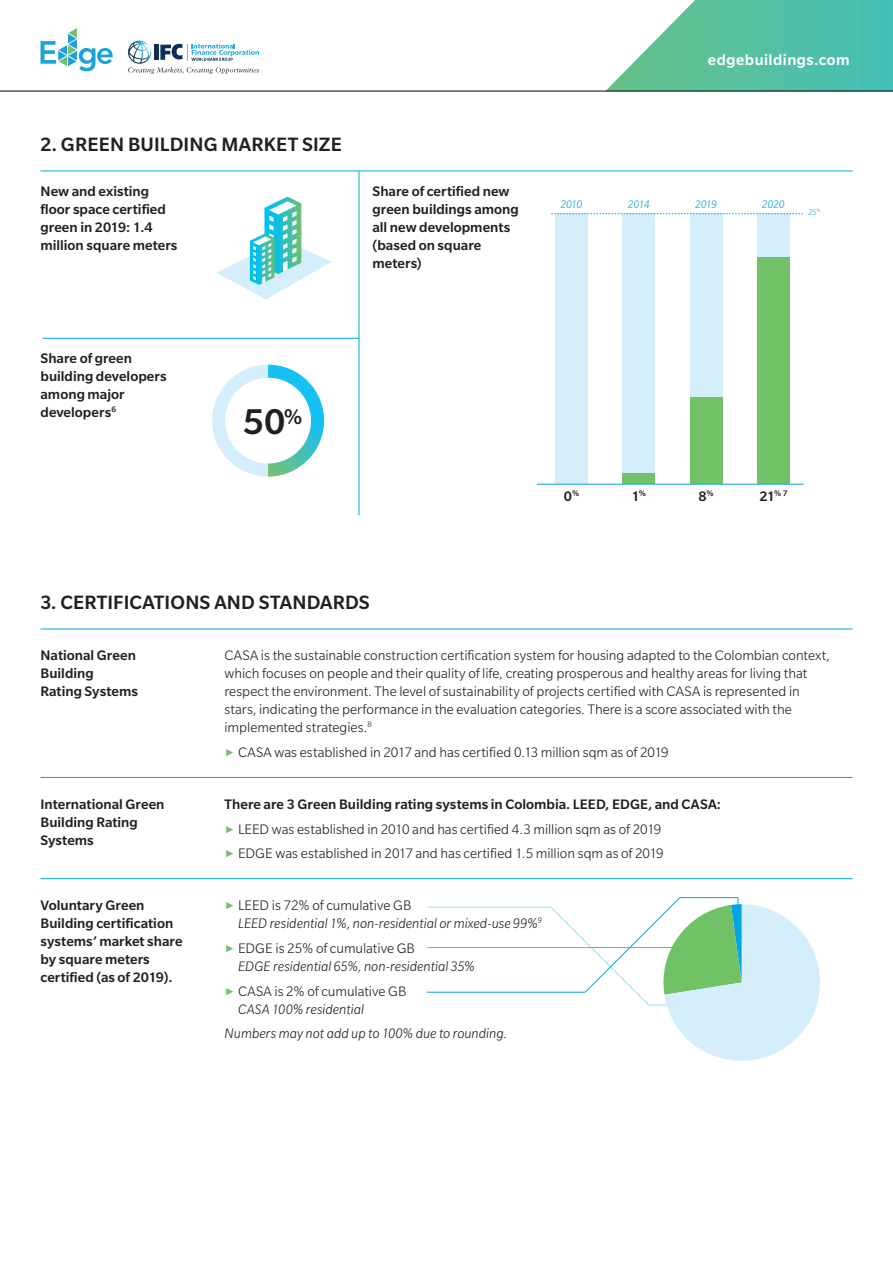
<style>
.page{position:relative;width:893px;height:1263px;background:#fff}
.page>*{position:absolute;margin:0;border:0;box-sizing:border-box;transform-origin:0 0}
.t1{font:500 39px "Slate Pro";color:#231f20}
.t2{font:500 21px "Slate Pro";letter-spacing:.01em;color:#231f20}
.t3{font:500 16.5px "Slate Pro";letter-spacing:.03em;color:#fff}
.Body{font:300 15px/18px "Slate Pro";color:#231f20}
.Body-2{font:500 15px/18px "Slate Pro";color:#231f20}
.Body-3{font:italic 300 15px/18px "Slate Pro";letter-spacing:.005em;color:#231f20}
.t4{font:italic 300 12px "Slate Pro";letter-spacing:-.005em;color:#00a5e3}
.t5{font:italic 300 9px "Slate Pro";color:#00a5e3}
.s1{font-family:"Montserrat";font-weight:700;font-size:16.5px;color:#71c167}
.s2{font-family:"Montserrat";font-weight:700;font-style:normal;font-size:16.5px;color:#71c167}
.s3{font-style:normal}
.s4{font-style:italic}
</style>
<div class="page">
<div style="left:555px;top:214px;width:33px;height:270px;background:#d4effb"></div>
<div style="left:757px;top:214px;width:33px;height:270px;background:#d4effb"></div>
<div style="left:757px;top:257px;width:33px;height:227px;background:#71c167"></div>
<div style="left:690px;top:214px;width:32px;height:270px;background:#d4effb"></div>
<div style="left:690px;top:398px;width:32px;height:86px;background:#71c167"></div>
<div style="left:623px;top:214px;width:32px;height:270px;background:#d4effb"></div>
<div style="left:623px;top:473px;width:32px;height:11px;background:#71c167"></div>
<hr style="left:537px;top:484px;width:266px;height:1px;background:#00a5e3">
<hr style="left:40px;top:629px;width:171px;height:1px;background:#00a5e3">
<hr style="left:211px;top:629px;width:642px;height:1px;background:#00a5e3">
<hr style="left:40px;top:777px;width:171px;height:1px;background:#00a5e3">
<hr style="left:211px;top:777px;width:642px;height:1px;background:#00a5e3">
<hr style="left:40px;top:878px;width:171px;height:1px;background:#00a5e3">
<hr style="left:211px;top:878px;width:642px;height:1px;background:#00a5e3">
<hr style="left:359px;top:171px;width:1px;height:150px;background:#00a5e3">
<svg style="left:551px;top:214px;width:252px;height:1px"></svg>
<hr style="left:427px;top:907px;width:124px;height:1px;background:#9cdcf8">
<hr style="left:40px;top:171px;width:813px;height:1px;background:#00a5e3">
<svg style="left:217px;top:197px;width:115px;height:102px"></svg>
<svg style="left:212px;top:365px;width:112px;height:112px"></svg>
<div style="left:225px;top:378px;width:86px;height:85px;background:#fff;border-radius:50%"></div>
<hr style="left:43px;top:338px;width:316px;height:1px;background:#00a5e3">
<hr style="left:359px;top:321px;width:1px;height:194px;background:#00a5e3">
<hr style="left:427px;top:947px;width:254px;height:1px;background:#71c167">
<svg style="left:550px;top:897px;width:270px;height:164px"></svg>
<hr style="left:680px;top:897px;width:58px;height:1px;background:#00a5e3">
<hr style="left:427px;top:992px;width:158px;height:1px;background:#00a5e3">
<svg style="left:605px;top:0;width:288px;height:91px"></svg>
<svg style="left:128px;top:41px;width:131px;height:33px"></svg>
<svg style="left:41px;top:28px;width:72px;height:43px"></svg>
<hr style="left:0;top:91px;width:893px;height:1px;background:#000">
<h1 class="t2" style="left:40px;top:133px;width:303px">2. GREEN BUILDING MARKET SIZE</h1>
<h2 class="Body-2" style="left:40px;top:182px;width:138px">New and existing floor space certified green in 2019: 1.4 million square meters</h2>
<h2 class="Body-2" style="left:372px;top:182px;width:148px">Share of certified new green buildings among all new developments (based on square meters)</h2>
<h2 class="Body-2" style="left:40px;top:349px;width:128px">Share of green building developers among major developers<sup>6</sup></h2>
<h1 class="t1" style="left:243px;top:400px;width:61px">50<sup>%</sup></h1>
<h1 class="t2" style="left:40px;top:591px;width:331px">3. CERTIFICATIONS AND STANDARDS</h1>
<p class="t3" style="left:708px;top:51px;width:143px">edgebuildings.com</p>
<h3 class="t4" style="left:561px;top:198px;width:23px">2010</h3>
<h3 class="t4" style="left:628px;top:198px;width:23px">2014</h3>
<h3 class="t4" style="left:695px;top:198px;width:23px">2019</h3>
<h3 class="t4" style="left:762px;top:198px;width:24px">2020</h3>
<h2 class="t5" style="left:808px;top:207px;width:14px">25<sup>%</sup></h2>
<h2 class="Body-2" style="left:564px;top:487px;width:17px">0<sup>%</sup></h2>
<h2 class="Body-2" style="left:632px;top:487px;width:16px">1<sup>%</sup></h2>
<h2 class="Body-2" style="left:698px;top:487px;width:17px">8<sup>%</sup></h2>
<h2 class="Body-2" style="left:759px;top:487px;width:30px">21<sup>%</sup> <sup>7</sup></h2>
<h2 class="Body-2" style="left:40px;top:646px;width:99px">National Green<br>Building<br>Rating Systems</h2>
<p class="Body" style="left:225px;top:647px;width:607px">CASA is the sustainable construction certification system for housing adapted to the Colombian context, which focuses on people and their quality of life, creating prosperous and healthy areas for living that respect the environment. The level of sustainability of projects certified with CASA is represented in stars, indicating the performance in the evaluation categories. There is a score associated with the implemented strategies.<sup>8</sup></p>
<p class="Body" style="left:225px;top:743px;width:446px"><span class="s1">▶</span> CASA was established in 2017 and has certified 0.13 million sqm as of 2019</p>
<h2 class="Body-2" style="left:40px;top:795px;width:126px">International Green<br>Building Rating<br>Systems</h2>
<p class="Body-2" style="left:225px;top:795px;width:498px">There are 3 Green Building rating systems in Colombia. LEED, EDGE, and CASA:</p>
<p class="Body" style="left:225px;top:820px;width:438px"><span class="s1">▶</span> LEED was established in 2010 and has certified 4.3 million sqm as of 2019</p>
<p class="Body" style="left:225px;top:845px;width:441px"><span class="s1">▶</span> EDGE was established in 2017 and has certified 1.5 million sqm as of 2019</p>
<h2 class="Body-2" style="left:40px;top:896px;width:144px">Voluntary Green<br>Building certification systems’ market share by square meters certified (as of 2019).</h2>
<p class="Body-3" style="left:238px;top:896px;width:305px;text-indent:-14px"><span class="s2">▶</span> <span class="s3">LEED is 72% of cumulative GB<br></span>LEED residential 1%, non-residential or mixed-use 99%<sup>9</sup></p>
<p class="Body-3" style="left:238px;top:939px;width:238px;text-indent:-14px"><span class="s2">▶</span> <span class="s3">EDGE is 25% of cumulative GB<br></span>EDGE residential 65%, non-residential 35%</p>
<p class="Body" style="left:238px;top:982px;width:170px;text-indent:-14px"><span class="s1">▶</span> CASA is 2% of cumulative GB<br><span class="s4">CASA 100% residential</span></p>
<p class="Body-3" style="left:225px;top:1024px;width:284px">Numbers may not add up to 100% due to rounding.</p>
</div>
